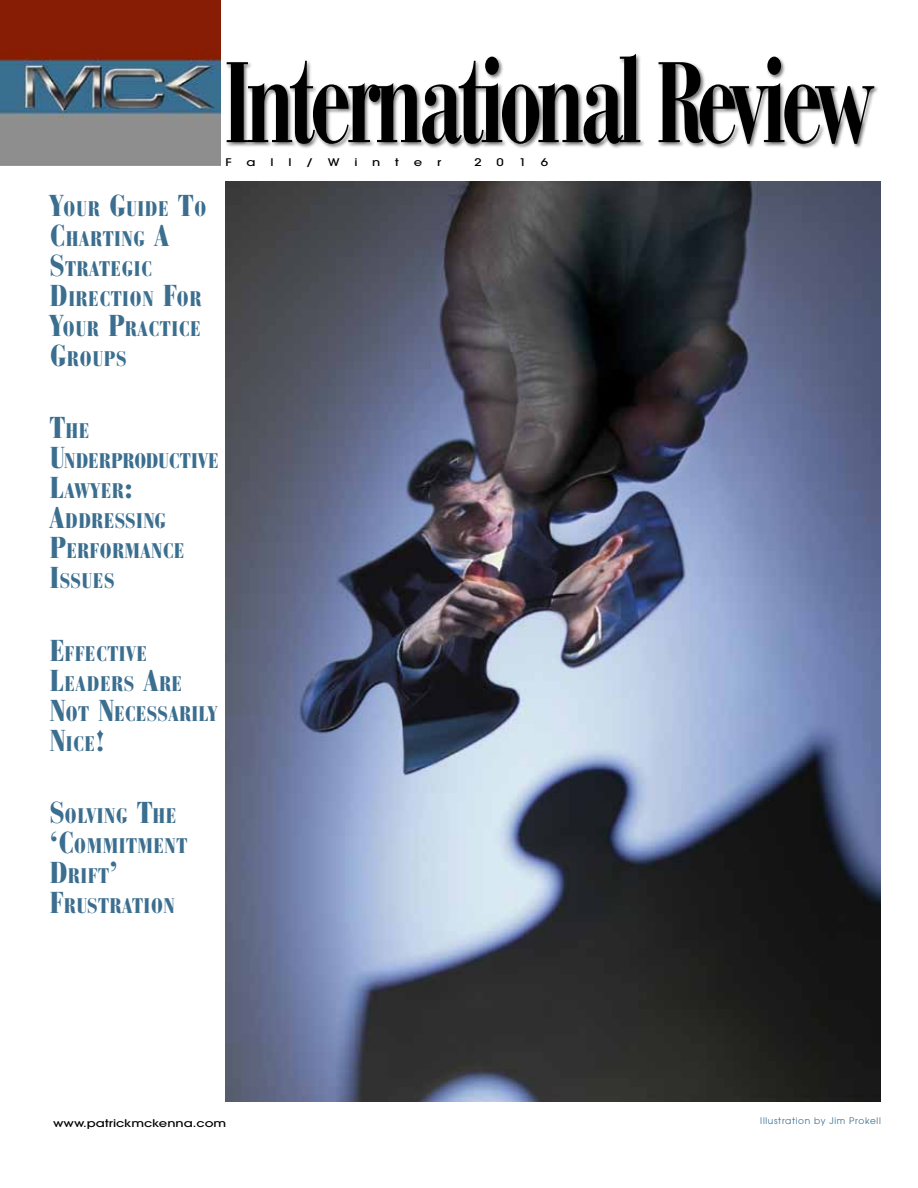
<style>
.page{position:relative;width:918px;height:1188px;background:#fff}
.page>*{position:absolute;margin:0;border:0;box-sizing:border-box;transform-origin:0 0}
.t1{font:700 condensed 121.5px "Bauer Bodoni";letter-spacing:-.065em;color:#000;scale:.75 1}
.t2{font:900 condensed 21px/30px "Bauer Bodoni";letter-spacing:.055em;color:#3b6e8f}
.t3{font:500 10.5px "Avant Garde";color:#000;scale:1.25 1}
.t4{font:9px "Avant Garde";letter-spacing:.075em;color:#396e8f}
.s1{font-size:113.55px}
.s2{font-size:30px}
</style>
<div class="page">
<div style="left:225px;top:53px;width:655px;height:96px;background:#000;opacity:.57"></div>
<img style="left:226px;top:181px;width:655px;height:921px">
<img style="left:0;top:0;width:220px;height:166px">
<h1 class="t1" style="left:225px;top:30px;width:866px"><span class="s1">I</span>nternational <span class="s1">R</span>eview</h1>
<p class="t2" style="left:50px;top:194px;width:158px"><span class="s2">Y</span>OUR <span class="s2">G</span>UIDE <span class="s2">T</span>O<br><span class="s2">C</span>HARTING <span class="s2">A<br>S</span>TRATEGIC<br><span class="s2">D</span>IRECTION <span class="s2">F</span>OR<br><span class="s2">Y</span>OUR <span class="s2">P</span>RACTICE<br><span class="s2">G</span>ROUPS</p>
<p class="t3" style="left:226px;top:156px;width:7px">F</p>
<p class="t3" style="left:247px;top:156px;width:9px">a</p>
<p class="t3" style="left:270px;top:156px;width:4px">l</p>
<p class="t3" style="left:288px;top:156px;width:4px">l</p>
<p class="t3" style="left:306px;top:156px;width:7px">/</p>
<p class="t3" style="left:328px;top:156px;width:11px">W</p>
<p class="t3" style="left:354px;top:156px;width:4px">i</p>
<p class="t3" style="left:372px;top:156px;width:8px">n</p>
<p class="t3" style="left:395px;top:156px;width:4px">t</p>
<p class="t3" style="left:414px;top:156px;width:8px">e</p>
<p class="t3" style="left:437px;top:156px;width:5px">r</p>
<p class="t3" style="left:475px;top:156px;width:7px">2</p>
<p class="t3" style="left:497px;top:156px;width:7px">0</p>
<p class="t3" style="left:519px;top:156px;width:7px">1</p>
<p class="t3" style="left:541px;top:156px;width:7px">6</p>
<p class="t2" style="left:50px;top:416px;width:170px"><span class="s2">T</span>HE<br><span class="s2">U</span>NDERPRODUCTIVE<br><span class="s2">L</span>AWYER<span class="s2">:<br>A</span>DDRESSING<br><span class="s2">P</span>ERFORMANCE<br><span class="s2">I</span>SSUES</p>
<p class="t2" style="left:50px;top:638px;width:160px"><span class="s2">E</span>FFECTIVE<br><span class="s2">L</span>EADERS <span class="s2">A</span>RE<br><span class="s2">N</span>OT <span class="s2">N</span>ECESSARILY<br><span class="s2">N</span>ICE<span class="s2">!</span></p>
<p class="t2" style="left:50px;top:800px;width:139px"><span class="s2">S</span>OLVING <span class="s2">T</span>HE <span class="s2">‘C</span>OMMITMENT<br><span class="s2">D</span>RIFT<span class="s2">’<br>F</span>RUSTRATION</p>
<p class="t3" style="left:53px;top:1116px;width:140px">www.patrickmckenna.com</p>
<p class="t4" style="left:760px;top:1115px;width:122px">Illustration by Jim Prokell</p>
</div>
